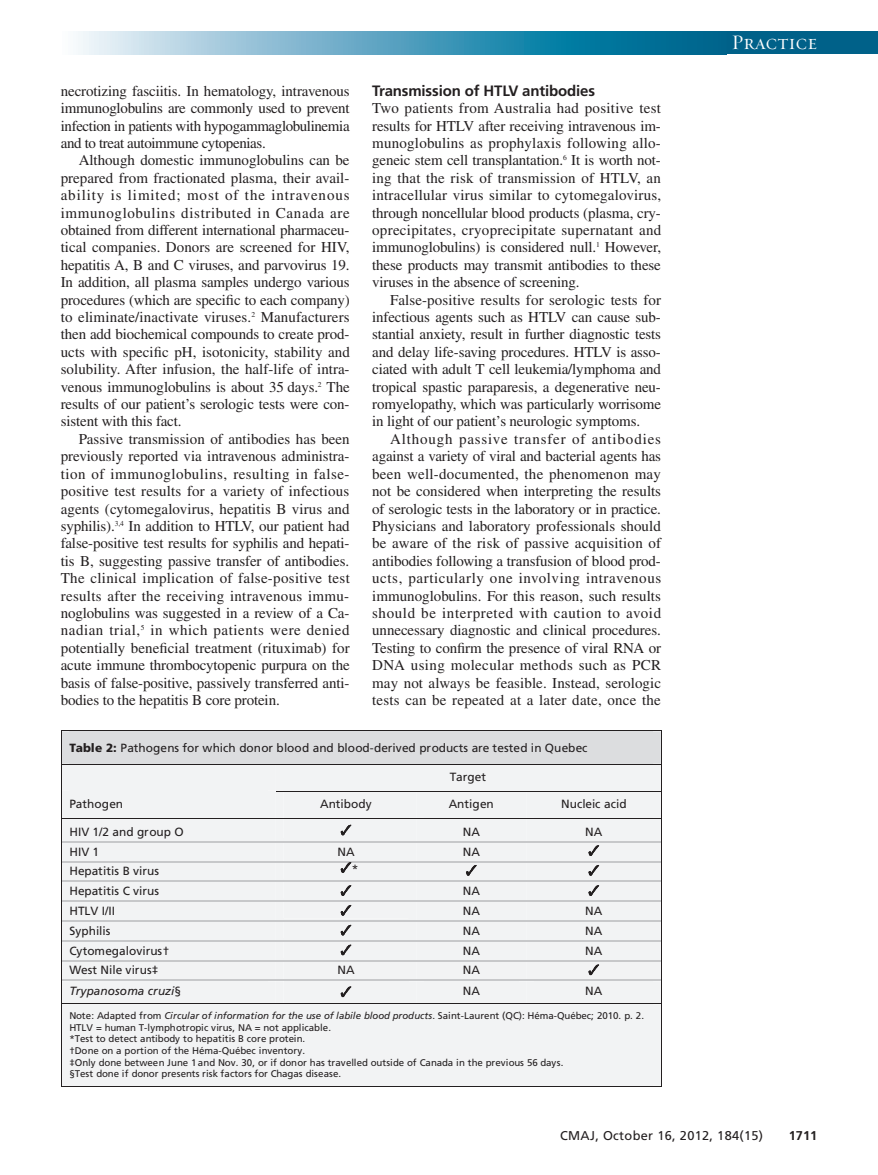
<style>
.page{position:relative;width:878px;height:1175px;background:#fff}
.page>*{position:absolute;margin:0;border:0;box-sizing:border-box;transform-origin:0 0}
.t1{font:21px "Requiem Display HTF Small Caps";letter-spacing:.005em;color:#fff}
.t2{font:15px/17.4px "Times LT Std";letter-spacing:-.01em;color:#231f20;text-align:justify}
.t3{font:700 15px "Frutiger LT Std";letter-spacing:-.01em;color:#231f20}
.t4{font:12.75px "Frutiger LT Std";letter-spacing:.025em;color:#231f20}
.t5{font:700 12.75px "Frutiger LT Std";color:#231f20}
.t6{font:11.85px "Frutiger";letter-spacing:.005em;color:#231f20}
.t7{font:italic 11.85px "Frutiger";letter-spacing:.005em;color:#231f20}
.t8{font:9.75px/11.6px "Frutiger";color:#231f20}
.s1{font-weight:900}
.s2{font-style:normal}
.s3{font-style:italic}
</style>
<div class="page">
<div style="left:716px;top:32px;width:162px;height:22px;background:#006189"></div>
<svg style="left:78px;top:32px;width:638px;height:22px;background:#5ba4c0"></svg>
<svg style="left:62px;top:1005px;width:598px;height:80px"></svg>
<div style="left:69px;top:1004px;width:584px;height:18px;background:#f2f3f4"></div>
<div style="left:69px;top:1022px;width:584px;height:11px;background:#f2f3f4"></div>
<div style="left:69px;top:1033px;width:584px;height:12px;background:#f2f3f4"></div>
<div style="left:69px;top:1045px;width:584px;height:11px;background:#f2f3f4"></div>
<div style="left:69px;top:1056px;width:584px;height:12px;background:#f2f3f4"></div>
<div style="left:69px;top:1068px;width:584px;height:17px;background:#f2f3f4"></div>
<hr style="left:61px;top:1004px;width:1px;height:81px;background:#231f20">
<hr style="left:62px;top:1085px;width:598px;height:1px;background:#231f20">
<hr style="left:660px;top:1004px;width:1px;height:81px;background:#231f20">
<svg style="left:61px;top:730px;width:600px;height:274px"></svg>
<p class="t2" style="left:61px;top:84px;width:290px">necrotizing fasciitis. In hematology, intravenous immunoglobulins are commonly used to prevent infection in patients with hypo gam maglobulinemia and to treat autoimmune cytopenias.</p>
<p class="t2" style="left:61px;top:153px;width:290px;text-indent:18px">Although domestic immunoglobulins can be prepared from fractionated plasma, their avail&shy;ability is limited; most of the intravenous immunoglobulins distributed in Canada are obtained from different international pharmaceu&shy;tical companies. Donors are screened for HIV, hepatitis A, B and C viruses, and parvovirus 19.<br>In addition, all plasma samples undergo various procedures (which are specific to each company) to eliminate/ inactivate viruses.<sup>2</sup> Manufacturers then add biochemical compounds to create prod&shy;ucts with specific pH, isotonicity, stability and solubility. After infusion, the half-life of intra&shy;venous immunoglobulins is about 35 days.<sup>2</sup> The results of our patient’s serologic tests were con&shy;sistent with this fact.</p>
<p class="t2" style="left:61px;top:432px;width:290px;text-indent:18px">Passive transmission of antibodies has been previously reported via intravenous administra&shy;tion of immunoglobulins, resulting in false - positive test results for a variety of infectious agents (cytomegalovirus, hepatitis B virus and syphilis).<sup>3,4</sup> In addition to HTLV, our patient had false-positive test results for syphilis and hepati&shy;tis B, suggesting passive transfer of antibodies.<br>The clinical implication of false-positive test results after the receiving intravenous im mu - noglobulins was suggested in a review of a Ca - nadian trial,<sup>5</sup> in which patients were denied potentially beneficial treatment (rituximab) for acute immune thrombocytopenic purpura on the basis of false -positive, passively transferred anti&shy;bodies to the hepatitis B core protein.</p>
<p class="t3" style="left:372px;top:84px;width:224px">Transmission of HTLV antibodies</p>
<p class="t2" style="left:372px;top:101px;width:290px">Two patients from Australia had positive test results for HTLV after receiving intravenous im - munoglobulins as prophylaxis following allo&shy;geneic stem cell transplantation.<sup>6</sup> It is worth not&shy;ing that the risk of transmission of HTLV, an intracellular virus similar to cytomegalovirus, through noncellular blood products (plasma, cry&shy;oprecipitates, cryoprecipitate supernatant and immunoglobulins) is considered null.<sup>1</sup> However, these products may transmit antibodies to these viruses in the absence of screening.</p>
<p class="t2" style="left:372px;top:292px;width:290px;text-indent:18px">False-positive results for serologic tests for infectious agents such as HTLV can cause sub&shy;stantial anxiety, result in further diagnostic tests and delay life-saving procedures. HTLV is asso&shy;ciated with adult T cell leukemia/lymphoma and tropical spastic paraparesis, a degenerative neu&shy;romyelopathy, which was particularly worrisome in light of our patient’s neurologic symptoms.</p>
<p class="t2" style="left:372px;top:432px;width:290px;text-indent:18px">Although passive transfer of antibodies against a variety of viral and bacterial agents has been well-documented, the phenomenon may not be considered when interpreting the results of serologic tests in the laboratory or in practice.<br>Physicians and laboratory professionals should be aware of the risk of passive acquisition of antibodies following a transfusion of blood prod&shy;ucts, particularly one involving intravenous immunoglobulins. For this reason, such results should be interpreted with caution to avoid unnecessary diagnostic and clinical procedures.<br>Testing to confirm the presence of viral RNA or DNA using molecular methods such as PCR may not always be feasible. In stead, serologic tests can be repeated at a later date, once the</p>
<p class="t6" style="left:69px;top:743px;width:519px"><span class="s1">Table 2:</span> Pathogens for which donor blood and blood-derived products are tested in Quebec</p>
<p class="t6" style="left:450px;top:772px;width:38px">Target</p>
<p class="t6" style="left:69px;top:799px;width:55px">Pathogen</p>
<p class="t6" style="left:320px;top:799px;width:53px">Antibody</p>
<p class="t6" style="left:448px;top:799px;width:47px">Antigen</p>
<p class="t6" style="left:561px;top:799px;width:67px">Nucleic acid</p>
<p class="t6" style="left:69px;top:827px;width:116px">HIV 1/2 and group O</p>
<p class="t6" style="left:462px;top:827px;width:19px">NA</p>
<p class="t6" style="left:585px;top:827px;width:19px">NA</p>
<p class="t6" style="left:69px;top:846px;width:31px">HIV 1</p>
<p class="t6" style="left:337px;top:846px;width:19px">NA</p>
<p class="t6" style="left:462px;top:846px;width:19px">NA</p>
<p class="t6" style="left:69px;top:866px;width:91px">Hepatitis B virus</p>
<p class="t6" style="left:352px;top:864px;width:8px">*</p>
<p class="t6" style="left:69px;top:886px;width:91px">Hepatitis C virus</p>
<p class="t6" style="left:462px;top:886px;width:19px">NA</p>
<p class="t6" style="left:69px;top:906px;width:47px">HTLV I/II</p>
<p class="t6" style="left:462px;top:906px;width:19px">NA</p>
<p class="t6" style="left:585px;top:906px;width:19px">NA</p>
<p class="t6" style="left:69px;top:926px;width:42px">Syphilis</p>
<p class="t6" style="left:462px;top:926px;width:19px">NA</p>
<p class="t6" style="left:585px;top:926px;width:19px">NA</p>
<p class="t6" style="left:69px;top:945px;width:101px">Cytomegalovirus†</p>
<p class="t6" style="left:462px;top:945px;width:19px">NA</p>
<p class="t6" style="left:585px;top:945px;width:19px">NA</p>
<p class="t6" style="left:69px;top:965px;width:91px">West Nile virus‡</p>
<p class="t6" style="left:337px;top:965px;width:19px">NA</p>
<p class="t6" style="left:462px;top:965px;width:19px">NA</p>
<p class="t7" style="left:69px;top:985px;width:113px">Trypanosoma cruzi<span class="s2">§</span></p>
<p class="t6" style="left:462px;top:985px;width:19px">NA</p>
<p class="t6" style="left:585px;top:985px;width:19px">NA</p>
<p class="t8" style="left:69px;top:1010px;width:576px">Note: Adapted from <span class="s3">Circular of information for the use of labile blood products</span>. Saint-Laurent (QC): Héma-Québec; 2010. p. 2.<br>HTLV = human T-lymphotropic virus, NA = not applicable.<br>*Test to detect antibody to hepatitis B core protein.<br>†Done on a portion of the Héma-Québec inventory.<br>‡Only done between June 1 and Nov. 30, or if donor has travelled outside of Canada in the previous 56 days.<br>§Test done if donor presents risk factors for Chagas disease.</p>
<h1 class="t1" style="left:731px;top:30px;width:87px">Practice</h1>
<p class="t4" style="left:560px;top:1130px;width:205px">CMAJ, October 16, 2012, 184(15)</p>
<p class="t5" style="left:788px;top:1130px;width:30px">1711</p>
</div>
